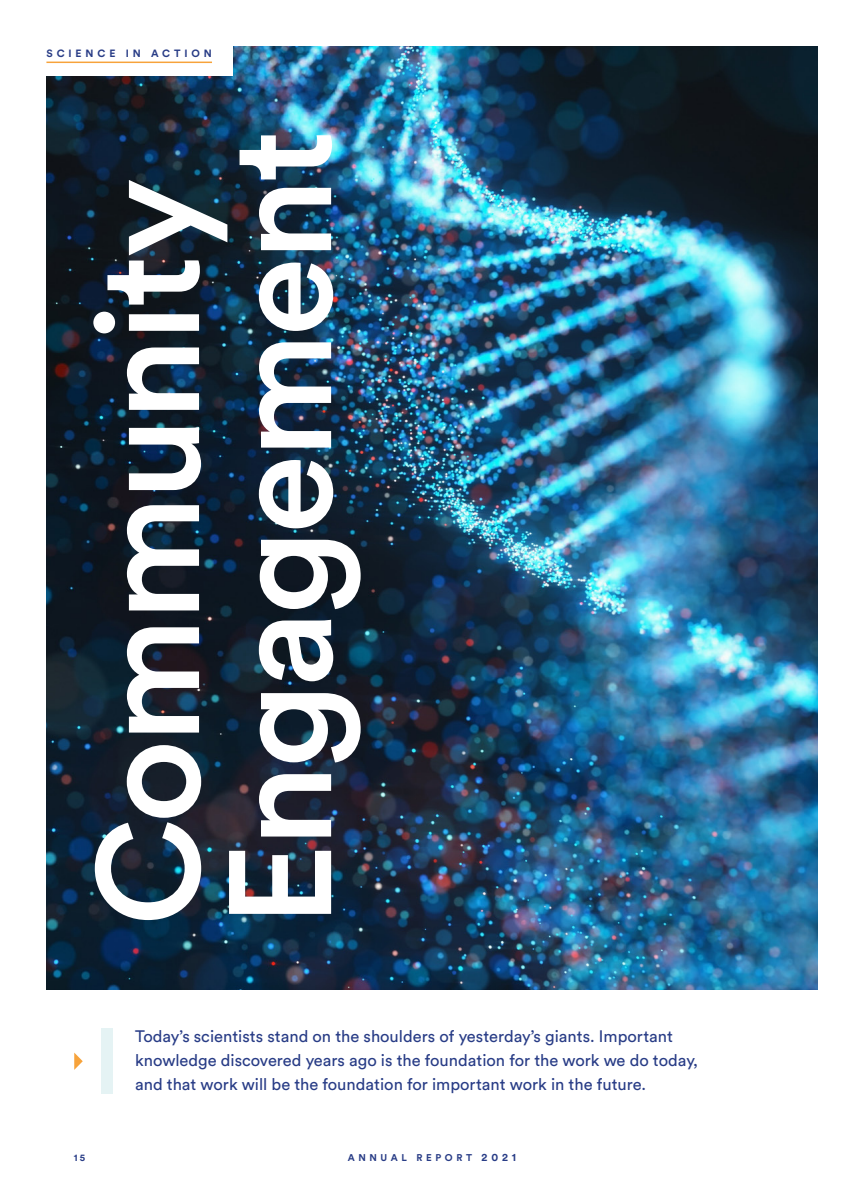
<style>
.page{position:relative;width:864px;height:1188px;background:#fff}
.page>*{position:absolute;margin:0;border:0;box-sizing:border-box;transform-origin:0 0}
.t1{font:500 144px/132.1px "Circular Std";letter-spacing:-.025em;color:#fff}
.body_copy{font:16.5px/24px "Circular Std";color:#283c86}
.t2{font:700 10.5px "Circular Std";letter-spacing:.37em;color:#283c86}
.t3{font:700 9.75px "Circular Std";letter-spacing:.37em;color:#283c86}
.s1{font-size:10.8px}
</style>
<div class="page">
<div style="left:101px;top:1029px;width:12px;height:65px;background:#e5f3f4"></div>
<img style="left:46px;top:46px;width:772px;height:943px">
<svg style="left:74px;top:1053px;width:9px;height:17px"></svg>
<div style="left:41px;top:33px;width:191px;height:43px;background:#fff"></div>
<hr style="left:46px;top:62px;width:166px;height:1px;background:#f7a33b">
<p class="t2" style="left:46px;top:47px;width:167px">SCIENCE IN ACTION</p>
<p class="t1" style="left:80px;top:926px;width:798px;rotate:-90deg">Community<br>Engagement</p>
<p class="body_copy" style="left:135px;top:1024px;width:564px">Today’s scientists stand on the shoulders of yesterday’s giants. Important knowledge discovered years ago is the foundation for the work we do today, and that work will be the foundation for important work in the future.</p>
<p class="t3" style="left:74px;top:1152px;width:13px">15</p>
<p class="t3" style="left:348px;top:1152px;width:170px">ANNUAL REPORT <span class="s1">2021</span></p>
</div>
